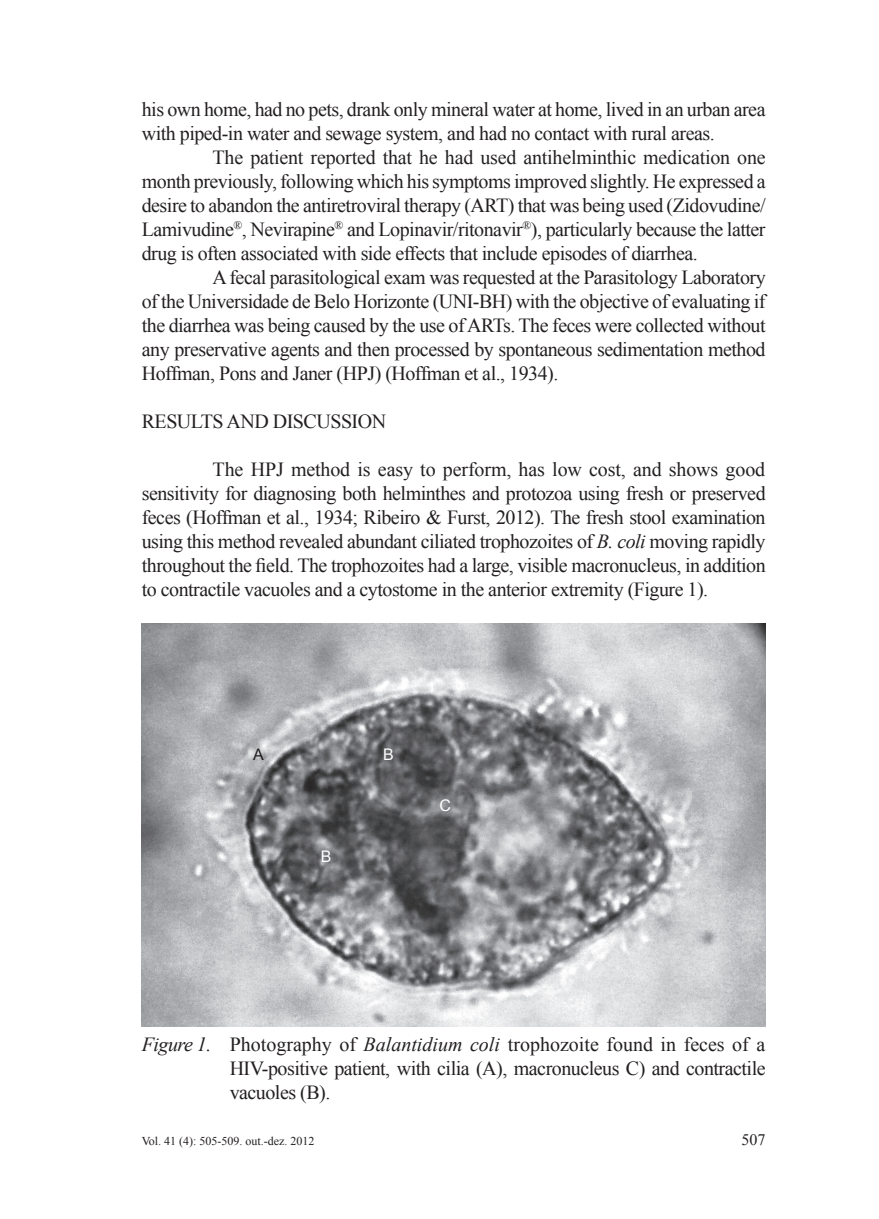
<style>
.page{position:relative;width:879px;height:1219px;background:#fff}
.page>*{position:absolute;margin:0;border:0;box-sizing:border-box;transform-origin:0 0}
.t1{font:20px/24px "Times New Roman";letter-spacing:-.025em;color:#231f20;text-align:justify}
.t2{font:16px "Times New Roman";color:#231f20}
.t3{font:16px "Arial";color:#fff}
.t4{font:16px "Arial";color:#231f20}
.t5{font:12px "Times New Roman";color:#231f20}
.s1{font-style:italic}
</style>
<div class="page">
<img style="left:142px;top:624px;width:623px;height:402px">
<p class="t1" style="left:142px;top:97px;width:625px">his own home, had no pets, drank only mineral water at home, lived in an urban area with piped-in water and sewage system, and had no contact with rural areas.</p>
<p class="t1" style="left:142px;top:145px;width:625px;text-indent:71px">The patient reported that he had used antihelminthic medication one month previously, following which his symptoms improved slightly. He expressed a desire to abandon the antiretroviral therapy (ART) that was being used (Zidovudine/ Lamivudine<sup>®</sup>, Nevirapine<sup>®</sup> and Lopinavir/ritonavir<sup>®</sup>), particularly because the latter drug is often associated with side effects that include episodes of diarrhea.</p>
<p class="t1" style="left:142px;top:265px;width:625px;text-indent:71px">A fecal parasitological exam was requested at the Parasitology Laboratory of the Universidade de Belo Horizonte (UNI-BH) with the objective of evaluating if the diarrhea was being caused by the use of ARTs. The feces were collected without any preservative agents and then processed by spontaneous sedimentation method Hoffman, Pons and Janer (HPJ) (Hoffman et al., 1934).</p>
<p class="t1" style="left:142px;top:409px;width:246px">RESULTS AND DISCUSSION</p>
<p class="t1" style="left:142px;top:457px;width:625px;text-indent:71px">The HPJ method is easy to perform, has low cost, and shows good sensitivity for diagnosing both helminthes and protozoa using fresh or preserved feces (Hoffman et al., 1934; Ribeiro &amp; Furst, 2012). The fresh stool examination using this method revealed abundant ciliated trophozoites of <span class="s1">B. coli</span> moving rapidly throughout the field. The trophozoites had a large, visible macronucleus, in addition to contractile vacuoles and a cytostome in the anterior extremity (Figure 1).</p>
<p class="t4" style="left:253px;top:744px;width:12px">A</p>
<p class="t3" style="left:383px;top:744px;width:12px">B</p>
<p class="t3" style="left:321px;top:846px;width:12px">B</p>
<p class="t3" style="left:439px;top:795px;width:13px">C</p>
<p class="t1" style="left:230px;top:1031px;width:537px;text-indent:-88px"><span class="s1">Figure 1.</span> Photography of <span class="s1">Balantidium coli</span> trophozoite found in feces of a HIV-positive patient, with cilia (A), macronucleus C) and contractile vacuoles (B).</p>
<p class="t5" style="left:142px;top:1133px;width:174px">Vol. 41 (4): 505-509. out.-dez. 2012</p>
<p class="t2" style="left:741px;top:1129px;width:25px">507</p>
</div>
